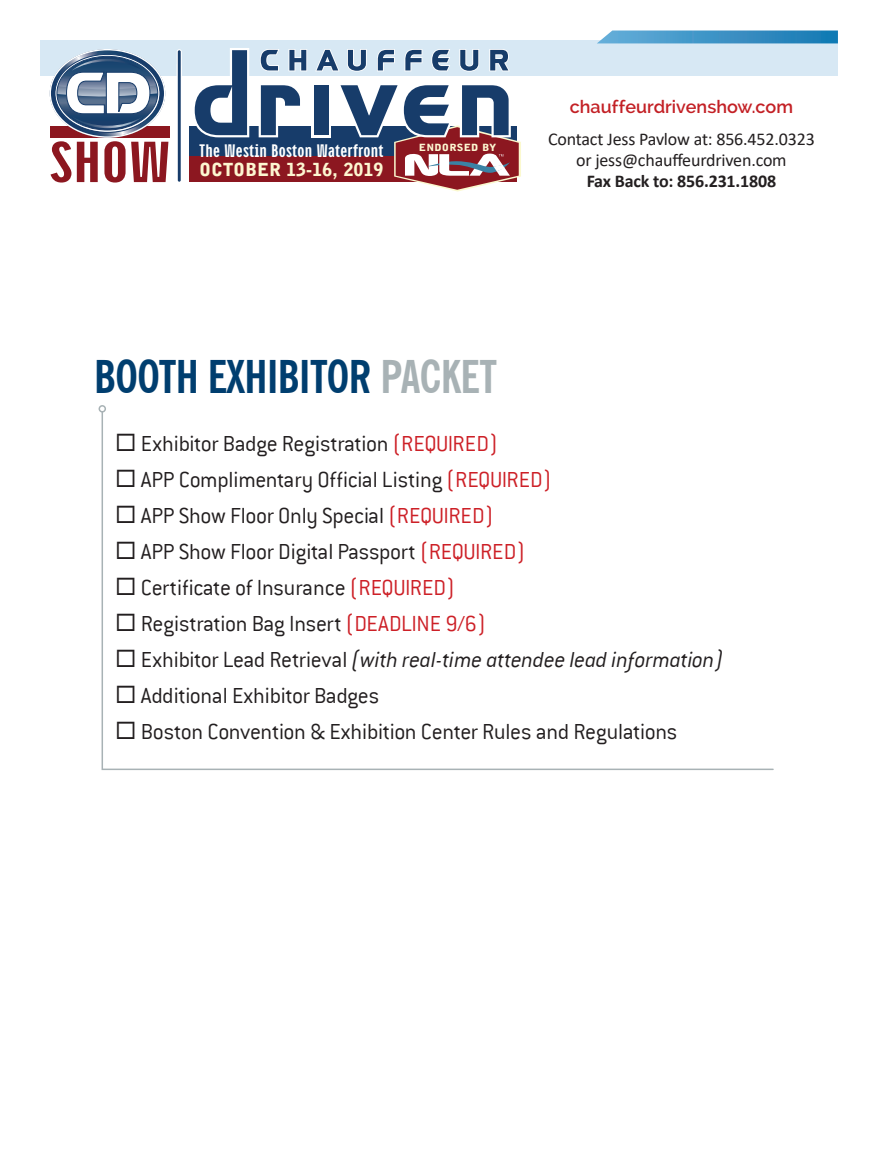
<style>
.page{position:relative;width:878px;height:1175px;background:#fff}
.page>*{position:absolute;margin:0;border:0;box-sizing:border-box;transform-origin:0 0}
.t1{font:700 57.45px "CA Oskar Compressed";color:#8c1720;scale:1.28 1}
.show_subs{font:700 condensed 45px "News Gothic BT";letter-spacing:-.01em;color:#003e6f}
.body_text_conduit_tt{font:300 24px "Conduit ITC";letter-spacing:-.015em;color:#231f20}
.body_text_conduit_tt-2{font:italic 300 24px "Conduit ITC";letter-spacing:-.015em;color:#231f20}
.t2{font:18px/21px "Calibri";letter-spacing:-.01em;color:#231f20;text-align:center}
.t3{font:700 18px "CA Oskar Compressed";letter-spacing:.01em;color:#fff;scale:1.1 1}
.t4{font:600 18px "Raleway";color:#c32025}
.t5{font:700 18px "Calibri";letter-spacing:-.01em;color:#231f20}
.t6{font:900 18px "Bell Gothic BT";color:#fdf7d1}
.t7{font:900 9.9px "Bell Gothic BT";letter-spacing:.02em;color:#fdf7d1;scale:1.1 1}
.s1{color:#a8b2b5}
.s2{color:#cd2027}
.s3{font-style:normal}
</style>
<div class="page">
<div style="left:40px;top:40px;width:797px;height:36px;background:#d7e8f4"></div>
<div style="left:189px;top:126px;width:327px;height:47px;background:#173c6a"></div>
<div style="left:189px;top:157px;width:327px;height:25px;background:#8c1720"></div>
<div style="left:49px;top:125px;width:122px;height:14px;background:#8c1720"></div>
<svg style="left:260px;top:49px;width:19px;height:22px"></svg>
<svg style="left:288px;top:49px;width:19px;height:22px"></svg>
<svg style="left:315px;top:49px;width:24px;height:22px"></svg>
<svg style="left:347px;top:49px;width:20px;height:23px"></svg>
<svg style="left:377px;top:49px;width:18px;height:22px"></svg>
<svg style="left:404px;top:49px;width:18px;height:22px"></svg>
<svg style="left:431px;top:49px;width:19px;height:22px"></svg>
<svg style="left:459px;top:49px;width:20px;height:23px"></svg>
<svg style="left:489px;top:49px;width:21px;height:22px"></svg>
<svg style="left:50px;top:49px;width:115px;height:89px"></svg>
<svg style="left:177px;top:49px;width:5px;height:134px"></svg>
<hr style="left:178px;top:50px;width:3px;height:132px;background:#173c6a">
<svg style="left:259px;top:85px;width:41px;height:52px"></svg>
<div style="left:311px;top:83px;width:20px;height:54px;background:#fff"></div>
<div style="left:314px;top:85px;width:15px;height:50px;background:#173c6a"></div>
<svg style="left:194px;top:48px;width:55px;height:89px"></svg>
<svg style="left:337px;top:85px;width:184px;height:106px"></svg>
<svg style="left:597px;top:31px;width:240px;height:12px"></svg>
<svg style="left:101px;top:410px;width:673px;height:360px"></svg>
<div style="left:98px;top:405px;width:8px;height:7px;border:2px solid #a8b2b5;border-radius:50%"></div>
<h1 class="t1" style="left:49px;top:122px;width:97px">SHOW</h1>
<p class="t3" style="left:199px;top:138px;width:169px">The Westin Boston Waterfront</p>
<p class="t6" style="left:199px;top:158px;width:186px">OCTOBER 13-16, 2019</p>
<p class="t7" style="left:419px;top:141px;width:72px">ENDORSED BY</p>
<p class="t4" style="left:570px;top:96px;width:224px">chauffeurdrivenshow.com</p>
<p class="t2" style="left:548px;top:128px;width:268px">Contact Jess Pavlow at: 856.452.0323 or jess@chauffeurdriven.com</p>
<p class="t5" style="left:586px;top:168px;width:191px">Fax Back to: 856.231.1808</p>
<p class="show_subs" style="left:94px;top:349px;width:405px">BOOTH EXHIBITOR <span class="s1">PACKET</span></p>
<p class="body_text_conduit_tt" style="left:115px;top:431px;width:384px">◻ Exhibitor Badge Registration <span class="s2">(REQUIRED)</span></p>
<p class="body_text_conduit_tt" style="left:115px;top:467px;width:437px">◻ APP Complimentary Official Listing <span class="s2">(REQUIRED)</span></p>
<p class="body_text_conduit_tt" style="left:115px;top:503px;width:379px">◻ APP Show Floor Only Special <span class="s2">(REQUIRED)</span></p>
<p class="body_text_conduit_tt" style="left:115px;top:539px;width:411px">◻ APP Show Floor Digital Passport <span class="s2">(REQUIRED)</span></p>
<p class="body_text_conduit_tt" style="left:115px;top:575px;width:341px">◻ Certificate of Insurance <span class="s2">(REQUIRED)</span></p>
<p class="body_text_conduit_tt" style="left:115px;top:611px;width:372px">◻ Registration Bag Insert <span class="s2">(DEADLINE 9/6)</span></p>
<p class="body_text_conduit_tt-2" style="left:115px;top:647px;width:609px">◻ <span class="s3">Exhibitor Lead Retrieval</span> (with real-time attendee lead information)</p>
<p class="body_text_conduit_tt" style="left:115px;top:683px;width:265px">◻ Additional Exhibitor Badges</p>
<p class="body_text_conduit_tt" style="left:115px;top:719px;width:563px">◻ Boston Convention &amp; Exhibition Center Rules and Regulations</p>
</div>
